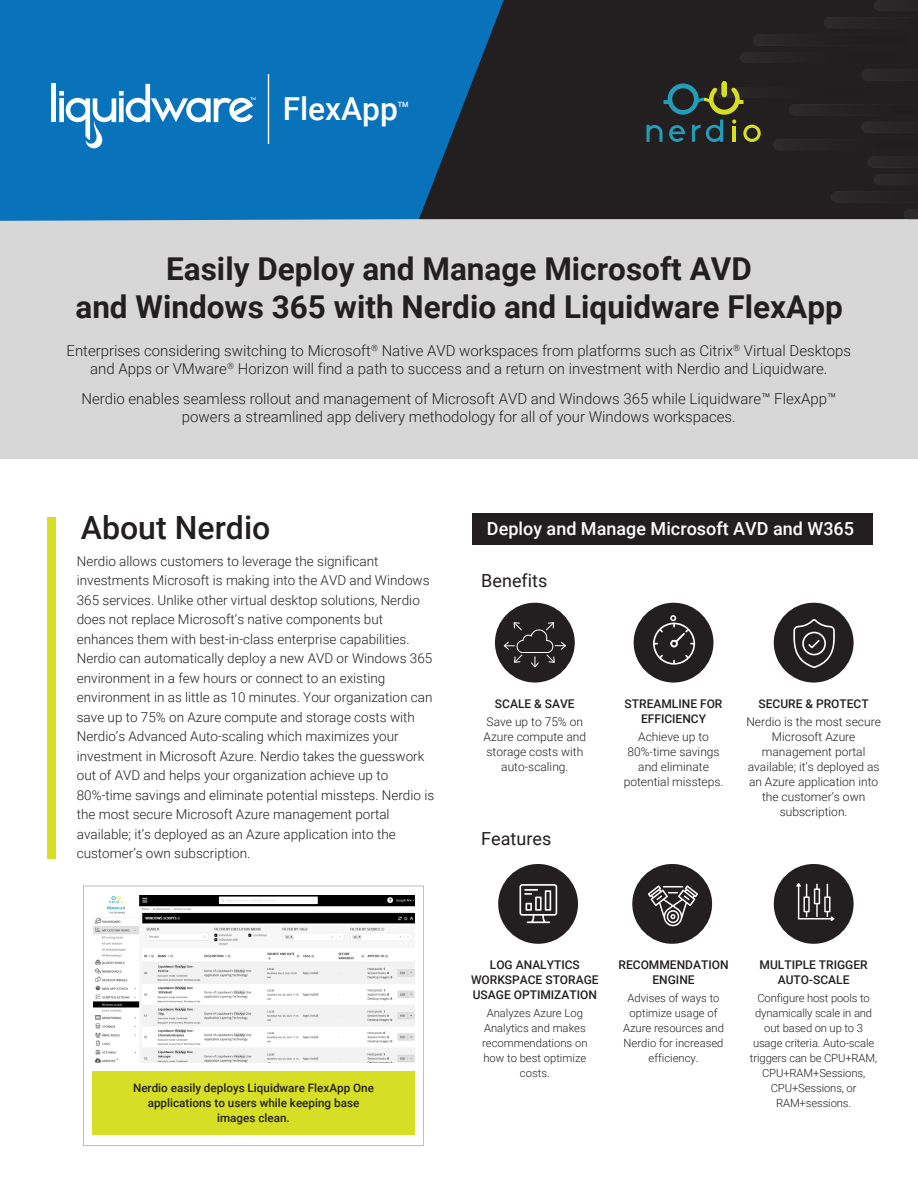
<style>
.page{position:relative;width:918px;height:1188px;background:#fff}
.page>*{position:absolute;margin:0;border:0;box-sizing:border-box;transform-origin:0 0}
.t1{font:500 31.95px "Roboto";color:#231f20}
.t2{font:500 31.65px "Roboto";color:#fff}
.t3{font:700 31.5px/37.8px "Roboto";color:#231f20;text-align:center}
.t4{font:500 18px "Roboto";color:#fff}
.t5{font:18px "Roboto";color:#231f20}
.t6{font:300 15px/18px "Roboto";color:#231f20;text-align:center}
.t7{font:300 13.5px/19.5px "Roboto";color:#231f20}
.t8{font:300 12px/15px "Roboto";color:#231f20;text-align:center}
.t9{font:500 12px/15px "Roboto";color:#231f20;text-align:center}
.t10{font:500 11.7px/15px "Roboto";color:#231f20;text-align:center}
.t11{font:300 11.25px/15px "Roboto";color:#231f20;text-align:center}
.t12{font:500 7.35px "Roboto";color:#fff}
</style>
<div class="page">
<div style="left:473px;top:514px;width:400px;height:31px;background:#231f20"></div>
<div style="left:0;top:219px;width:918px;height:240px;background:#d7d7d7"></div>
<div style="left:0;top:0;width:412px;height:221px;background:#0872ba"></div>
<img style="left:412px;top:0;width:506px;height:220px">
<div style="left:47px;top:517px;width:9px;height:341px;background:#d6df25"></div>
<div style="left:83px;top:886px;width:341px;height:260px;border:1px solid #bcbdc0"></div>
<div style="left:92px;top:1071px;width:323px;height:64px;background:#d6df25"></div>
<div style="left:774px;top:603px;width:80px;height:80px;background:#231f20;border-radius:50%"></div>
<div style="left:498px;top:864px;width:80px;height:80px;background:#231f20;border-radius:50%"></div>
<div style="left:774px;top:864px;width:80px;height:80px;background:#231f20;border-radius:50%"></div>
<div style="left:632px;top:864px;width:80px;height:80px;background:#231f20;border-radius:50%"></div>
<div style="left:495px;top:603px;width:80px;height:80px;background:#231f20;border-radius:50%"></div>
<svg style="left:503px;top:612px;width:64px;height:56px"></svg>
<div style="left:634px;top:603px;width:79px;height:80px;background:#231f20;border-radius:50%"></div>
<svg style="left:653px;top:615px;width:42px;height:50px"></svg>
<svg style="left:519px;top:884px;width:38px;height:39px"></svg>
<div style="left:51px;top:84px;width:5px;height:38px;background:#fff"></div>
<svg style="left:59px;top:84px;width:197px;height:64px"></svg>
<hr style="left:268px;top:74px;width:1px;height:70px;background:#fff">
<img style="left:94px;top:896px;width:321px;height:166px">
<svg style="left:793px;top:619px;width:42px;height:49px"></svg>
<svg style="left:648px;top:885px;width:50px;height:42px"></svg>
<svg style="left:796px;top:883px;width:39px;height:38px"></svg>
<svg style="left:647px;top:81px;width:114px;height:61px"></svg>
<hr style="left:733px;top:126px;width:3px;height:16px;background:#d7df24">
<h2 class="t2" style="left:283px;top:87px;width:117px">FlexApp</h2>
<p class="t12" style="left:398px;top:99px;width:12px">TM</p>
<h3 class="t3" style="left:75px;top:249px;width:769px">Easily Deploy and Manage Microsoft AVD<br>and Windows 365 with Nerdio and Liquidware FlexApp</h3>
<p class="t6" style="left:67px;top:341px;width:786px">Enterprises considering switching to Microsoft<sup>®</sup> Native AVD workspaces from platforms such as Citrix<sup>®</sup> Virtual Desktops and Apps or VMware<sup>®</sup> Horizon will find a path to success and a return on investment with Nerdio and Liquidware.</p>
<p class="t6" style="left:81px;top:389px;width:756px">Nerdio enables seamless rollout and management of Microsoft AVD and Windows 365 while Liquidware™ FlexApp™ powers a streamlined app delivery methodology for all of your Windows workspaces.</p>
<h1 class="t1" style="left:81px;top:505px;width:191px">About Nerdio</h1>
<p class="t7" style="left:77px;top:551px;width:359px">Nerdio allows customers to leverage the significant investments Microsoft is making into the AVD and Windows 365 services. Unlike other virtual desktop solutions, Nerdio does not replace Microsoft’s native components but enhances them with best-in-class enterprise capabilities.<br>Nerdio can automatically deploy a new AVD or Windows 365 environment in a few hours or connect to an existing environment in as little as 10 minutes. Your organization can save up to 75% on Azure compute and storage costs with Nerdio’s Advanced Auto-scaling which maximizes your investment in Microsoft Azure. Nerdio takes the guesswork out of AVD and helps your organization achieve up to 80%-time savings and eliminate potential missteps. Nerdio is the most secure Microsoft Azure management portal available; it’s deployed as an Azure application into the customer’s own subscription.</p>
<h3 class="t4" style="left:487px;top:516px;width:369px">Deploy and Manage Microsoft AVD and W365</h3>
<h3 class="t5" style="left:481px;top:568px;width:68px">Benefits</h3>
<p class="t9" style="left:495px;top:695px;width:81px">SCALE &amp; SAVE</p>
<p class="t8" style="left:484px;top:713px;width:104px">Save up to 75% on<br>Azure compute and storage costs with auto-scaling.</p>
<h3 class="t5" style="left:481px;top:826px;width:72px">Features</h3>
<p class="t9" style="left:625px;top:695px;width:99px">STREAMLINE FOR<br>EFFICIENCY</p>
<p class="t8" style="left:624px;top:728px;width:101px">Achieve up to<br>80%-time savings and eliminate potential missteps.</p>
<p class="t9" style="left:759px;top:695px;width:112px">SECURE &amp; PROTECT</p>
<p class="t8" style="left:746px;top:713px;width:136px">Nerdio is the most secure<br>Microsoft Azure management portal available; it’s deployed as an Azure application into the customer’s own subscription.</p>
<p class="t10" style="left:133px;top:1080px;width:242px">Nerdio easily deploys Liquidware FlexApp One applications to users while keeping base images clean.</p>
<p class="t9" style="left:471px;top:957px;width:129px">LOG ANALYTICS<br>WORKSPACE STORAGE<br>USAGE OPTIMIZATION</p>
<p class="t11" style="left:482px;top:1005px;width:107px">Analyzes Azure Log<br>Analytics and makes recommendations on how to best optimize costs.</p>
<p class="t9" style="left:619px;top:957px;width:111px">RECOMMENDATION<br>ENGINE</p>
<p class="t11" style="left:623px;top:990px;width:103px">Advises of ways to optimize usage of<br>Azure resources and<br>Nerdio for increased efficiency.</p>
<p class="t9" style="left:760px;top:957px;width:110px">MULTIPLE TRIGGER<br>AUTO-SCALE</p>
<p class="t11" style="left:750px;top:990px;width:129px">Configure host pools to dynamically scale in and out based on up to 3 usage criteria. Auto-scale triggers can be CPU+RAM,<br>CPU+RAM+Sessions,<br>CPU+Sessions, or<br>RAM+sessions.</p>
</div>
